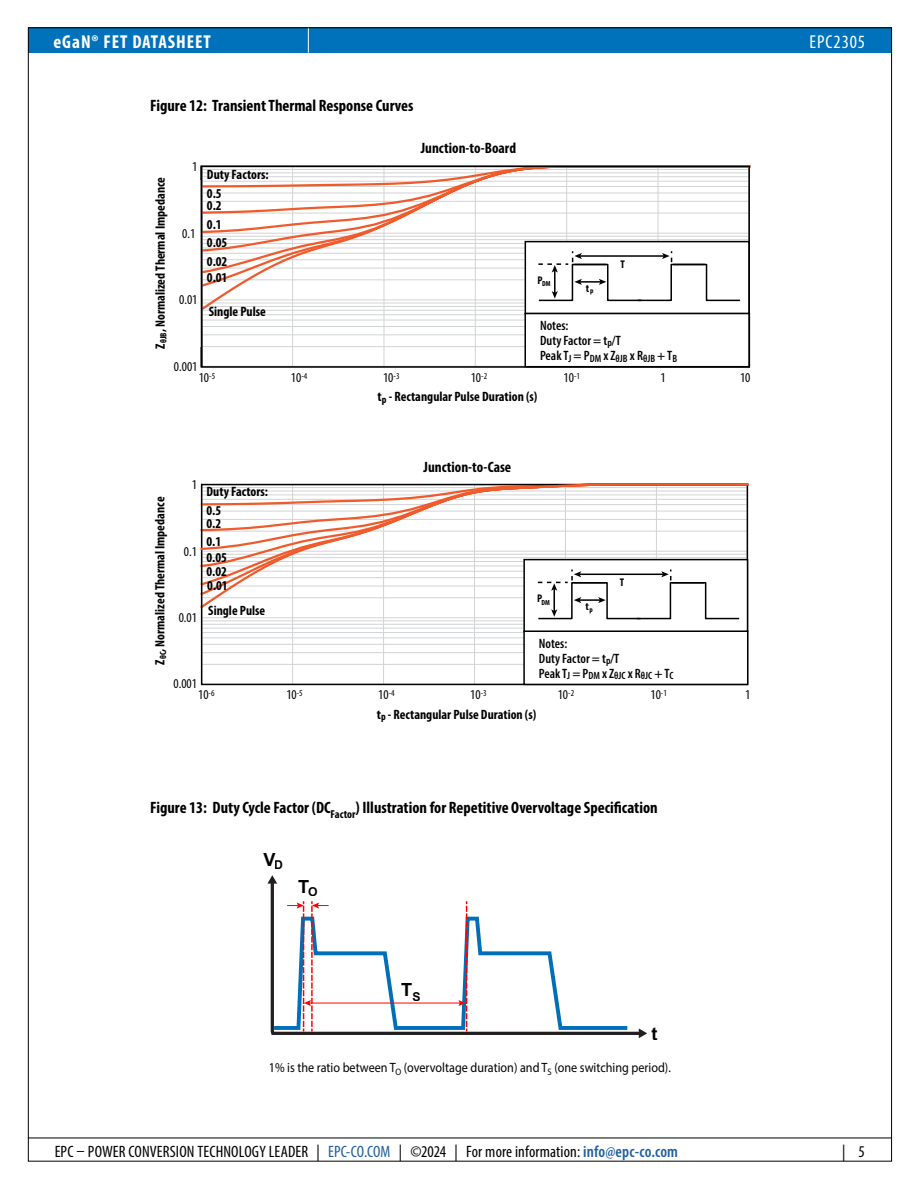
<style>
.page{position:relative;width:918px;height:1188px;background:#fff}
.page>*{position:absolute;margin:0;border:0;box-sizing:border-box;transform-origin:0 0}
.t1{font:700 condensed 18.75px "Myriad Pro";letter-spacing:.05em;color:#fff}
.t2{font:condensed 18.75px "Myriad Pro";letter-spacing:.05em;color:#fff}
.t3{font:700 18.15px "Arial";color:#000}
.t4{font:700 condensed 16.5px "Myriad Pro";color:#000}
.t5{font:condensed 16.5px "Myriad Pro";letter-spacing:.01em;color:#000}
.t6{font:700 condensed 15.15px "Myriad Pro";color:#000}
.t7{font:700 condensed 15px "Myriad Pro";color:#000}
.t8{font:700 condensed 13.65px/18.3px "Myriad Pro";color:#000}
.t9{font:600 condensed 13.65px/15.1px "Myriad Pro";color:#000}
.t10{font:condensed 13.65px "Myriad Pro";color:#000}
.t11{font:700 condensed 13.5px/19.4px "Myriad Pro";color:#000}
.t12{font:13.5px "Myriad Pro";color:#000;scale:.9 1}
.t13{font:600 condensed 13.5px/15px "Myriad Pro";color:#000}
.t14{font:condensed 13.5px "Myriad Pro";color:#000}
.t15{font:700 condensed 11.25px "Myriad Pro";color:#000}
.t16{font:700 condensed 11.1px "Myriad Pro";color:#000}
.t17{font:700 condensed 7.5px "Myriad Pro";color:#000}
.s1{color:#215e9e}
.s2{font-weight:600;color:#215e9e}
</style>
<div class="page">
<div style="left:28px;top:27px;width:864px;height:26px;background:#0072bc"></div>
<hr style="left:28px;top:1138px;width:864px;height:1px;background:#000">
<svg style="left:308px;top:29px;width:1px;height:24px"></svg>
<hr style="left:292px;top:166px;width:1px;height:201px;background:#d2d3d4">
<hr style="left:384px;top:166px;width:1px;height:201px;background:#d2d3d4">
<hr style="left:475px;top:166px;width:1px;height:201px;background:#d2d3d4">
<hr style="left:201px;top:346px;width:548px;height:1px;background:#d2d3d4">
<hr style="left:201px;top:334px;width:548px;height:1px;background:#d2d3d4">
<hr style="left:201px;top:326px;width:548px;height:1px;background:#d2d3d4">
<hr style="left:201px;top:320px;width:548px;height:1px;background:#d2d3d4">
<hr style="left:201px;top:314px;width:548px;height:1px;background:#d2d3d4">
<svg style="left:204px;top:235px;width:547px;height:78px"></svg>
<svg style="left:204px;top:275px;width:321px;height:14px"></svg>
<svg style="left:204px;top:253px;width:321px;height:22px"></svg>
<svg style="left:204px;top:234px;width:520px;height:19px"></svg>
<svg style="left:200px;top:165px;width:551px;height:69px"></svg>
<div style="left:525px;top:313px;width:224px;height:54px;background:#fff"></div>
<div style="left:525px;top:242px;width:224px;height:71px;background:#fff"></div>
<div style="left:525px;top:241px;width:225px;height:73px;border:2px solid #000"></div>
<svg style="left:538px;top:251px;width:203px;height:51px"></svg>
<svg style="left:200px;top:181px;width:1px;height:166px"></svg>
<div style="left:201px;top:166px;width:549px;height:202px;border:2px solid #000"></div>
<hr style="left:292px;top:485px;width:1px;height:199px;background:#d2d3d4">
<hr style="left:383px;top:485px;width:1px;height:199px;background:#d2d3d4">
<hr style="left:474px;top:485px;width:1px;height:199px;background:#d2d3d4">
<hr style="left:202px;top:617px;width:545px;height:1px;background:#d2d3d4">
<hr style="left:202px;top:664px;width:545px;height:1px;background:#d2d3d4">
<hr style="left:202px;top:652px;width:545px;height:1px;background:#d2d3d4">
<hr style="left:202px;top:644px;width:545px;height:1px;background:#d2d3d4">
<hr style="left:202px;top:637px;width:545px;height:1px;background:#d2d3d4">
<hr style="left:202px;top:632px;width:545px;height:1px;background:#d2d3d4">
<hr style="left:202px;top:628px;width:545px;height:1px;background:#d2d3d4">
<hr style="left:202px;top:624px;width:545px;height:1px;background:#d2d3d4">
<hr style="left:202px;top:620px;width:545px;height:1px;background:#d2d3d4">
<svg style="left:200px;top:597px;width:549px;height:13px"></svg>
<svg style="left:200px;top:551px;width:541px;height:36px"></svg>
<svg style="left:200px;top:551px;width:540px;height:17px"></svg>
<svg style="left:200px;top:483px;width:549px;height:68px"></svg>
<div style="left:524px;top:631px;width:224px;height:53px;background:#fff"></div>
<div style="left:523px;top:630px;width:225px;height:55px;border:2px solid #000"></div>
<div style="left:524px;top:560px;width:224px;height:71px;background:#fff"></div>
<div style="left:523px;top:559px;width:225px;height:73px;border:2px solid #000"></div>
<svg style="left:537px;top:570px;width:203px;height:50px"></svg>
<svg style="left:270px;top:884px;width:369px;height:153px"></svg>
<svg style="left:639px;top:1028px;width:8px;height:10px"></svg>
<svg style="left:267px;top:875px;width:10px;height:9px"></svg>
<svg style="left:270px;top:901px;width:361px;height:131px"></svg>
<p class="t1" style="left:53px;top:30px;width:159px">eGaN® FET DATASHEET</p>
<p class="t2" style="left:810px;top:30px;width:57px">EPC2305</p>
<p class="t4" style="left:150px;top:95px;width:265px">Figure 12: Transient Thermal Response Curves</p>
<p class="t10" style="left:192px;top:158px;width:7px">1</p>
<p class="t8" style="left:151px;top:349px;width:173px;rotate:-90deg">Z<sub>θJB</sub>, Normalized Thermal Impedance</p>
<p class="t8" style="left:207px;top:165px;width:63px">Duty Factors:<br>0.5</p>
<p class="t8" style="left:207px;top:196px;width:16px">0.2</p>
<p class="t8" style="left:207px;top:216px;width:22px;line-height:17.7px">0.1<br>0.05</p>
<p class="t8" style="left:207px;top:253px;width:22px;line-height:16.2px">0.02<br>0.01</p>
<p class="t8" style="left:209px;top:302px;width:59px">Single Pulse</p>
<p class="t10" style="left:182px;top:225px;width:15px">0.1</p>
<p class="t10" style="left:179px;top:292px;width:20px">0.01</p>
<p class="t10" style="left:174px;top:358px;width:25px">0.001</p>
<p class="t6" style="left:421px;top:139px;width:97px">Junction-to-Board</p>
<p class="t15" style="left:538px;top:273px;width:7px">P</p>
<p class="t17" style="left:542px;top:279px;width:10px">DM</p>
<p class="t15" style="left:586px;top:281px;width:9px">t<sub>p</sub></p>
<p class="t15" style="left:621px;top:257px;width:6px">T</p>
<p class="t9" style="left:540px;top:318px;width:139px">Notes:<br>Duty Factor = t<sub>p</sub>/T<br>Peak T<sub>J</sub> = P<sub>DM</sub> x Z<sub>θJB</sub> x R<sub>θJB</sub> + T<sub>B</sub></p>
<p class="t10" style="left:199px;top:369px;width:18px">10<sup>-5</sup></p>
<p class="t10" style="left:291px;top:369px;width:18px">10<sup>-4</sup></p>
<p class="t10" style="left:383px;top:369px;width:18px">10<sup>-3</sup></p>
<p class="t10" style="left:471px;top:369px;width:18px">10<sup>-2</sup></p>
<p class="t10" style="left:564px;top:369px;width:18px">10<sup>-1</sup></p>
<p class="t10" style="left:740px;top:369px;width:12px">10</p>
<p class="t10" style="left:661px;top:369px;width:7px">1</p>
<p class="t8" style="left:378px;top:387px;width:161px">t<sub>p</sub> - Rectangular Pulse Duration (s)</p>
<p class="t11" style="left:150px;top:665px;width:169px;rotate:-90deg">Z<sub>θC</sub>, Normalized Thermal Impedance</p>
<p class="t14" style="left:192px;top:476px;width:7px">1</p>
<p class="t14" style="left:184px;top:544px;width:15px">0.1</p>
<p class="t14" style="left:179px;top:610px;width:20px">0.01</p>
<p class="t14" style="left:174px;top:676px;width:25px">0.001</p>
<p class="t11" style="left:206px;top:482px;width:63px">Duty Factors:<br>0.5</p>
<p class="t11" style="left:206px;top:533px;width:22px;line-height:15.9px">0.1<br>0.05</p>
<p class="t11" style="left:206px;top:564px;width:23px;line-height:14.1px">0.02<br>0.01</p>
<p class="t11" style="left:208px;top:600px;width:59px">Single Pulse</p>
<p class="t11" style="left:206px;top:514px;width:16px">0.2</p>
<p class="t7" style="left:424px;top:457px;width:89px">Junction-to-Case</p>
<p class="t16" style="left:537px;top:591px;width:7px">P</p>
<p class="t17" style="left:542px;top:597px;width:10px">DM</p>
<p class="t16" style="left:585px;top:600px;width:9px">t<sub>p</sub></p>
<p class="t16" style="left:620px;top:576px;width:6px">T</p>
<p class="t13" style="left:539px;top:635px;width:136px">Notes:<br>Duty Factor = t<sub>p</sub>/T<br>Peak T<sub>J</sub> = P<sub>DM</sub> x Z<sub>θJC</sub> x R<sub>θJC</sub> + T<sub>C</sub></p>
<p class="t14" style="left:198px;top:687px;width:18px">10<sup>-6</sup></p>
<p class="t14" style="left:378px;top:687px;width:18px">10<sup>-4</sup></p>
<p class="t14" style="left:470px;top:687px;width:18px">10<sup>-3</sup></p>
<p class="t14" style="left:558px;top:687px;width:18px">10<sup>-2</sup></p>
<p class="t14" style="left:650px;top:687px;width:18px">10<sup>-1</sup></p>
<p class="t14" style="left:745px;top:687px;width:7px">1</p>
<p class="t14" style="left:286px;top:687px;width:18px">10<sup>-5</sup></p>
<p class="t11" style="left:377px;top:704px;width:161px">t<sub>p</sub> - Rectangular Pulse Duration (s)</p>
<p class="t4" style="left:150px;top:798px;width:509px">Figure 13: Duty Cycle Factor (DC<sub>Factor</sub>) Illustration for Repetitive Overvoltage Specification</p>
<p class="t3" style="left:264px;top:847px;width:22px">V<sub>D</sub></p>
<p class="t3" style="left:298px;top:874px;width:21px">T<sub>O</sub></p>
<p class="t3" style="left:401px;top:977px;width:21px">T<sub>S</sub></p>
<p class="t3" style="left:651px;top:1020px;width:8px">t</p>
<p class="t12" style="left:269px;top:1059px;width:448px">1% is the ratio between T<sub>O</sub> (overvoltage duration) and T<sub>S</sub> (one switching period).</p>
<p class="t5" style="left:55px;top:1142px;width:625px">EPC – POWER CONVERSION TECHNOLOGY LEADER | <span class="s1">EPC-CO.COM</span> | ©2024 | For more information: <span class="s2">info@epc-co.com</span></p>
<p class="t5" style="left:842px;top:1142px;width:24px">| 5</p>
</div>
